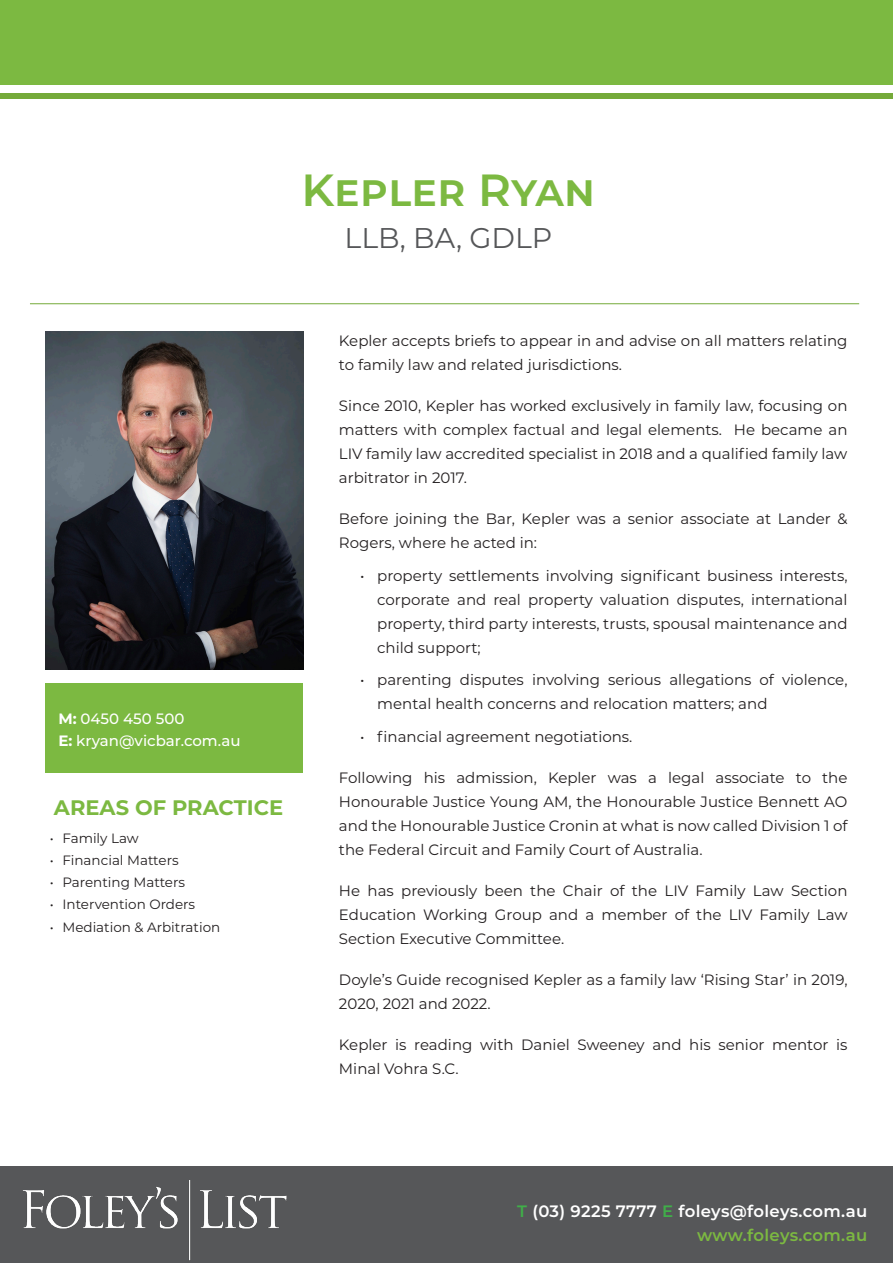
<style>
.page{position:relative;width:893px;height:1263px;background:#fff}
.page>*{position:absolute;margin:0;border:0;box-sizing:border-box;transform-origin:0 0}
.t1{font:600 45px "Montserrat";color:#7cb941}
.t2{font:28.5px "Montserrat";color:#565759}
.t3{font:700 21px "Montserrat";color:#7cb941}
.t4{font:600 16.5px "Montserrat";letter-spacing:.015em;color:#fff}
.t5{font:600 16.5px "Montserrat";letter-spacing:.01em;color:#7cb941}
.t6{font:15px/24px "Montserrat";color:#231f20}
.t7{font:500 15px "Montserrat";color:#fff}
.t8{font:13.5px "Montserrat";color:#231f20}
.s1{font-weight:700}
.s2{color:#40ae49}
</style>
<div class="page">
<div style="left:0;top:0;width:893px;height:85px;background:#7cb941"></div>
<div style="left:0;top:93px;width:893px;height:6px;background:#75aa3a"></div>
<div style="left:46px;top:683px;width:257px;height:89px;background:#7cb941"></div>
<img style="left:45px;top:331px;width:258px;height:339px">
<hr style="left:30px;top:303px;width:829px;height:1px;background:#75aa3a">
<div style="left:0;top:1166px;width:893px;height:97px;background:#565759"></div>
<img style="left:22px;top:1180px;width:265px;height:80px">
<p class="t1" style="left:302px;top:158px;width:295px">Kepler Ryan</p>
<p class="t2" style="left:345px;top:219px;width:209px">LLB, BA, GDLP</p>
<p class="t7" style="left:58px;top:708px;width:128px"><span class="s1">M:</span> 0450 450 500</p>
<p class="t7" style="left:58px;top:730px;width:184px"><span class="s1">E:</span> kryan@vicbar.com.au</p>
<p class="t3" style="left:54px;top:792px;width:231px">AREAS OF PRACTICE</p>
<p class="t8" style="left:50px;top:829px;width:91px">• Family Law</p>
<p class="t8" style="left:50px;top:851px;width:130px">• Financial Matters</p>
<p class="t8" style="left:50px;top:873px;width:137px">• Parenting Matters</p>
<p class="t8" style="left:50px;top:895px;width:147px">• Intervention Orders</p>
<p class="t8" style="left:50px;top:918px;width:172px">• Mediation &amp; Arbitration</p>
<p class="t6" style="left:339px;top:328px;width:510px">Kepler accepts briefs to appear in and advise on all matters relating to family law and related jurisdictions.</p>
<p class="t6" style="left:339px;top:393px;width:510px;text-align:justify">Since 2010, Kepler has worked exclusively in family law, focusing on matters with complex factual and legal elements. He became an LIV family law accredited specialist in 2018 and a qualified family law arbitrator in 2017.</p>
<p class="t6" style="left:339px;top:506px;width:510px">Before joining the Bar, Kepler was a senior associate at Lander &amp;<br>Rogers, where he acted in:</p>
<p class="t6" style="left:377px;top:563px;width:472px;text-align:justify;text-indent:-17px">• property settlements involving significant business interests, corporate and real property valuation disputes, international property, third party interests, trusts, spousal maintenance and child support;</p>
<p class="t6" style="left:377px;top:667px;width:472px;text-indent:-17px">• parenting disputes involving serious allegations of violence, mental health concerns and relocation matters; and</p>
<p class="t6" style="left:360px;top:724px;width:274px">• financial agreement negotiations.</p>
<p class="t6" style="left:339px;top:765px;width:510px;text-align:justify">Following his admission, Kepler was a legal associate to the Honourable Justice Young AM, the Honourable Justice Bennett AO and the Honourable Justice Cronin at what is now called Division 1 of the Federal Circuit and Family Court of Australia.</p>
<p class="t6" style="left:339px;top:878px;width:510px;text-align:justify">He has previously been the Chair of the LIV Family Law Section Education Working Group and a member of the LIV Family Law Section Executive Committee.</p>
<p class="t6" style="left:339px;top:967px;width:510px">Doyle’s Guide recognised Kepler as a family law ‘Rising Star’ in 2019,<br>2020, 2021 and 2022.</p>
<p class="t6" style="left:339px;top:1032px;width:510px">Kepler is reading with Daniel Sweeney and his senior mentor is<br>Minal Vohra S.C.</p>
<p class="t4" style="left:517px;top:1199px;width:352px"><span class="s2">T</span> (03) 9225 7777 <span class="s2">E</span> foleys@foleys.com.au</p>
<p class="t5" style="left:697px;top:1223px;width:172px">www.foleys.com.au</p>
</div>
